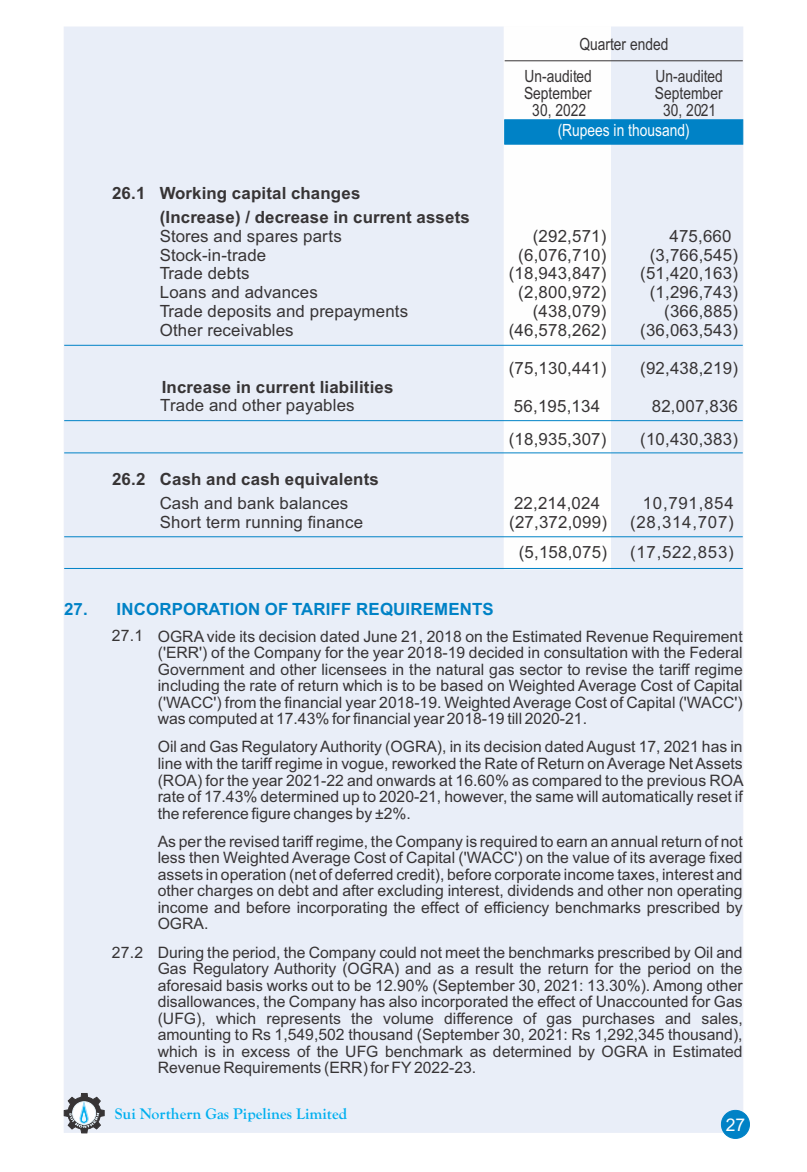
<style>
.page{position:relative;width:807px;height:1172px;background:#fff}
.page>*{position:absolute;margin:0;border:0;box-sizing:border-box;transform-origin:0 0}
.t1{font:17.5px "Arial";color:#fefefe}
.t2{font:16.8px/18.9px "Arial";letter-spacing:.01em;color:#373435}
.t3{font:700 16.8px/24.5px "Arial";letter-spacing:.01em;color:#373435}
.t4{font:16.8px/16.8px "Arial Narrow";color:#373435;text-align:center}
.t5{font:700 16.8px "Arial";letter-spacing:.01em;color:#0082c6}
.t6{font:16.8px/18.9px "Arial";letter-spacing:.045em;color:#373435;text-align:right}
.t7{font:16.8px "Arial Narrow";color:#fefefe}
.t8{font:700 15.92px "Goudy Old Style T";color:#00afef}
.t9{font:15.75px/16.6px "Arial";color:#373435;text-align:justify}
</style>
<div class="page">
<div style="left:64px;top:27px;width:679px;height:1106px;background:#e9eef8"></div>
<svg style="left:64px;top:1089px;width:40px;height:44px;background:#a9b1b9"></svg>
<div style="left:720px;top:1110px;width:29px;height:29px;background:#0082c6;border:1px solid #0082c6;border-radius:50%"></div>
<svg style="left:502px;top:26px;width:110px;height:544px"></svg>
<svg style="left:503px;top:119px;width:240px;height:26px;background:#0584c7"></svg>
<hr style="left:504px;top:60px;width:238px;height:1px;background:#373435">
<hr style="left:64px;top:420px;width:678px;height:1px;background:#0082c6">
<hr style="left:64px;top:345px;width:678px;height:1px;background:#0082c6">
<hr style="left:64px;top:452px;width:678px;height:1px;background:#0082c6">
<hr style="left:64px;top:568px;width:678px;height:1px;background:#0082c6">
<hr style="left:64px;top:536px;width:678px;height:1px;background:#0082c6">
<p class="t4" style="left:579px;top:38px;width:91px">Quarter ended</p>
<p class="t4" style="left:524px;top:70px;width:69px">Un-audited<br>September<br>30, 2022</p>
<p class="t4" style="left:655px;top:70px;width:69px">Un-audited<br>September<br>30, 2021</p>
<p class="t3" style="left:160px;top:182px;width:311px;text-indent:-48px">26.1 Working capital changes<br>(Increase) / decrease in current assets</p>
<p class="t2" style="left:160px;top:228px;width:250px">Stores and spares parts<br>Stock-in-trade<br>Trade debts<br>Loans and advances<br>Trade deposits and prepayments<br>Other receivables</p>
<p class="t3" style="left:162px;top:376px;width:233px">Increase in current liabilities</p>
<p class="t2" style="left:160px;top:397px;width:196px">Trade and other payables</p>
<p class="t7" style="left:557px;top:124px;width:133px">(Rupees in thousand)</p>
<p class="t2" style="left:508px;top:228px;width:99px;text-align:right">(292,571) (6,076,710) (18,943,847) (2,800,972) (438,079) (46,578,262)</p>
<p class="t2" style="left:508px;top:361px;width:99px">(75,130,441)</p>
<p class="t2" style="left:508px;top:390px;width:99px;line-height:33.4px;text-align:center">56,195,134 (18,935,307)</p>
<p class="t2" style="left:669px;top:228px;width:64px">475,660</p>
<p class="t2" style="left:649px;top:247px;width:90px">(3,766,545)</p>
<p class="t2" style="left:640px;top:266px;width:99px">(51,420,163)</p>
<p class="t2" style="left:649px;top:284px;width:90px">(1,296,743)</p>
<p class="t2" style="left:664px;top:303px;width:75px">(366,885)</p>
<p class="t2" style="left:640px;top:322px;width:99px">(36,063,543)</p>
<p class="t2" style="left:640px;top:361px;width:99px">(92,438,219)</p>
<p class="t2" style="left:640px;top:390px;width:99px;line-height:33.4px;text-align:right">82,007,836 (10,430,383)</p>
<p class="t3" style="left:112px;top:468px;width:268px">26.2 Cash and cash equivalents</p>
<p class="t2" style="left:160px;top:495px;width:205px">Cash and bank balances<br>Short term running finance</p>
<p class="t2" style="left:509px;top:495px;width:99px">22,214,024 (27,372,099)</p>
<p class="t2" style="left:518px;top:544px;width:90px">(5,158,075)</p>
<p class="t6" style="left:630px;top:495px;width:105px">10,791,854 (28,314,707)</p>
<p class="t2" style="left:630px;top:544px;width:105px">(17,522,853)</p>
<p class="t5" style="left:64px;top:602px;width:431px">27. INCORPORATION OF TARIFF REQUIREMENTS</p>
<p class="t9" style="left:158px;top:629px;width:586px;text-indent:-46px">27.1 OGRA vide its decision dated June 21, 2018 on the Estimated Revenue Requirement ('ERR') of the Company for the year 2018-19 decided in consultation with the Federal Government and other licensees in the natural gas sector to revise the tariff regime including the rate of return which is to be based on Weighted Average Cost of Capital ('WACC') from the financial year 2018-19. Weighted Average Cost of Capital ('WACC') was computed at 17.43% for financial year 2018-19 till 2020-21.</p>
<p class="t9" style="left:158px;top:740px;width:587px">Oil and Gas Regulatory Authority (OGRA), in its decision dated August 17, 2021 has in line with the tariff regime in vogue, reworked the Rate of Return on Average Net Assets (ROA) for the year 2021-22 and onwards at 16.60% as compared to the previous ROA rate of 17.43% determined up to 2020-21, however, the same will automatically reset if the reference figure changes by ±2%.</p>
<p class="t9" style="left:158px;top:834px;width:586px">As per the revised tariff regime, the Company is required to earn an annual return of not less then Weighted Average Cost of Capital ('WACC') on the value of its average fixed assets in operation (net of deferred credit), before corporate income taxes, interest and other charges on debt and after excluding interest, dividends and other non operating income and before incorporating the effect of efficiency benchmarks prescribed by OGRA.</p>
<p class="t9" style="left:158px;top:945px;width:586px">During the period, the Company could not meet the benchmarks prescribed by Oil and Gas Regulatory Authority (OGRA) and as a result the return for the period on the aforesaid basis works out to be 12.90% (September 30, 2021: 13.30%). Among other disallowances, the Company has also incorporated the effect of Unaccounted for Gas (UFG), which represents the volume difference of gas purchases and sales, amounting to Rs 1,549,502 thousand (September 30, 2021: Rs 1,292,345 thousand), which is in excess of the UFG benchmark as determined by OGRA in Estimated Revenue Requirements (ERR) for FY2022-23.</p>
<p class="t9" style="left:112px;top:946px;width:33px">27.2</p>
<p class="t8" style="left:115px;top:1104px;width:234px">Sui Northern Gas Pipelines Limited</p>
<p class="t1" style="left:725px;top:1118px;width:21px">27</p>
</div>
